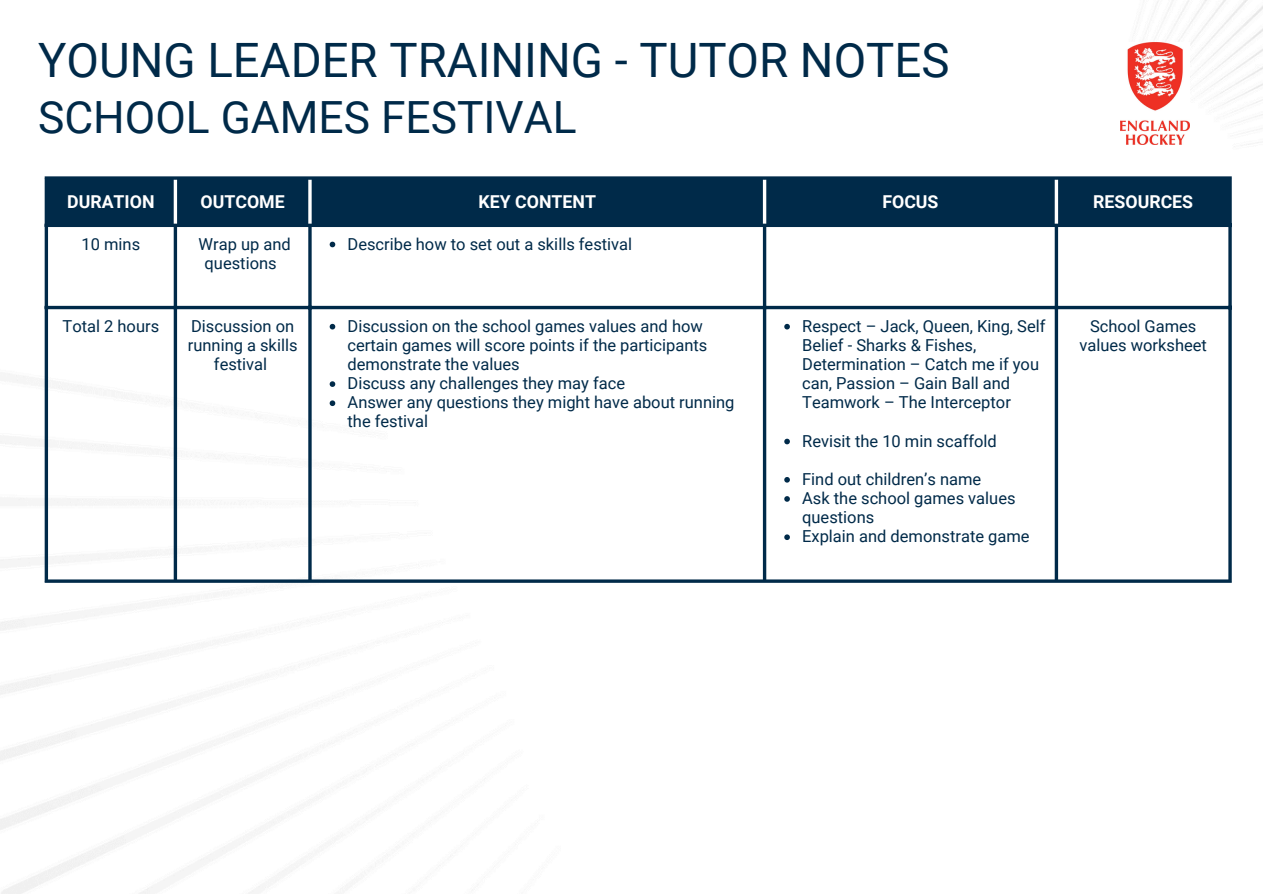
<style>
.page{position:relative;width:1263px;height:894px;background:#fff}
.page>*{position:absolute;margin:0;border:0;box-sizing:border-box;transform-origin:0 0}
.t1{font:47.4px "Roboto";color:#002a49}
.t2{font:44.4px "Roboto";color:#002a49}
.t3{font:700 17.7px "Roboto";color:#fff}
.t4{font:16.5px/19.2px "Roboto";color:#002a49}
</style>
<div class="page">
<img style="left:0;top:358px;width:565px;height:535px">
<img style="left:1126px;top:0;width:137px;height:145px">
<img style="left:1120px;top:43px;width:70px;height:101px">
<div style="left:48px;top:180px;width:1180px;height:43px;background:#002a49"></div>
<svg style="left:330px;top:241px;width:5px;height:6px"></svg>
<svg style="left:330px;top:324px;width:5px;height:5px"></svg>
<svg style="left:330px;top:381px;width:5px;height:6px"></svg>
<svg style="left:330px;top:400px;width:5px;height:6px"></svg>
<svg style="left:784px;top:324px;width:6px;height:5px"></svg>
<svg style="left:784px;top:438px;width:6px;height:6px"></svg>
<svg style="left:784px;top:477px;width:6px;height:5px"></svg>
<svg style="left:784px;top:496px;width:6px;height:5px"></svg>
<svg style="left:784px;top:534px;width:6px;height:6px"></svg>
<hr style="left:45px;top:180px;width:3px;height:399px;background:#002a49">
<hr style="left:174px;top:227px;width:3px;height:352px;background:#002a49">
<svg style="left:308px;top:227px;width:4px;height:352px"></svg>
<hr style="left:763px;top:227px;width:3px;height:352px;background:#002a49">
<hr style="left:1055px;top:227px;width:3px;height:352px;background:#002a49">
<svg style="left:1228px;top:180px;width:4px;height:399px;background:#244862"></svg>
<svg style="left:45px;top:176px;width:1187px;height:4px;background:#173d59"></svg>
<hr style="left:45px;top:223px;width:1187px;height:4px;background:#002a49">
<hr style="left:45px;top:306px;width:1187px;height:3px;background:#002a49">
<hr style="left:45px;top:579px;width:1187px;height:3px;background:#002a49">
<hr style="left:174px;top:180px;width:3px;height:43px;background:#fff">
<svg style="left:308px;top:180px;width:4px;height:43px"></svg>
<hr style="left:763px;top:180px;width:3px;height:43px;background:#fff">
<hr style="left:1055px;top:180px;width:3px;height:43px;background:#fff">
<p class="t1" style="left:38px;top:33px;width:913px">YOUNG LEADER TRAINING - TUTOR NOTES</p>
<p class="t2" style="left:38px;top:92px;width:540px">SCHOOL GAMES FESTIVAL</p>
<p class="t3" style="left:67px;top:191px;width:89px">DURATION</p>
<p class="t3" style="left:201px;top:191px;width:86px">OUTCOME</p>
<p class="t3" style="left:479px;top:191px;width:119px">KEY CONTENT</p>
<p class="t3" style="left:882px;top:191px;width:58px">FOCUS</p>
<p class="t3" style="left:1093px;top:191px;width:101px">RESOURCES</p>
<p class="t4" style="left:82px;top:234px;width:60px">10 mins</p>
<p class="t4" style="left:199px;top:234px;width:94px;text-align:center">Wrap up and questions</p>
<p class="t4" style="left:348px;top:234px;width:286px">Describe how to set out a skills festival</p>
<p class="t4" style="left:63px;top:316px;width:98px">Total 2 hours</p>
<p class="t4" style="left:188px;top:316px;width:111px;text-align:center">Discussion on running a skills festival</p>
<p class="t4" style="left:348px;top:316px;width:361px">Discussion on the school games values and how certain games will score points if the participants demonstrate the values</p>
<p class="t4" style="left:348px;top:374px;width:279px">Discuss any challenges they may face</p>
<p class="t4" style="left:348px;top:393px;width:388px">Answer any questions they might have about running the festival</p>
<p class="t4" style="left:802px;top:316px;width:245px">Respect – Jack, Queen, King, Self<br>Belief - Sharks &amp; Fishes,<br>Determination – Catch me if you can, Passion – Gain Ball and<br>Teamwork – The Interceptor</p>
<p class="t4" style="left:802px;top:431px;width:196px">Revisit the 10 min scaffold</p>
<p class="t4" style="left:802px;top:469px;width:181px">Find out children’s name</p>
<p class="t4" style="left:802px;top:488px;width:215px">Ask the school games values questions</p>
<p class="t4" style="left:802px;top:527px;width:229px">Explain and demonstrate game</p>
<p class="t4" style="left:1079px;top:316px;width:129px;text-align:center">School Games values worksheet</p>
</div>
